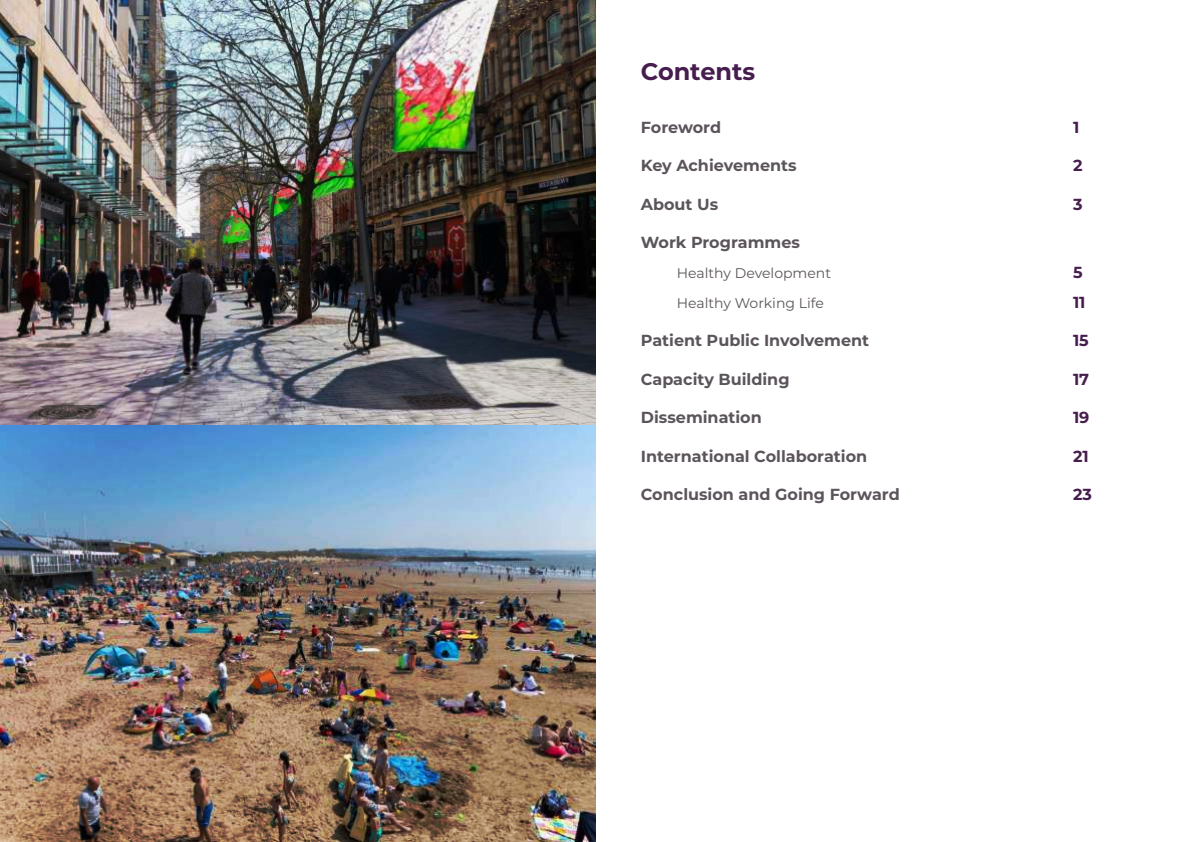
<style>
.page{position:relative;width:1191px;height:842px;background:#fff}
.page>*{position:absolute;margin:0;border:0;box-sizing:border-box;transform-origin:0 0}
.t1{font:700 24px "Montserrat";color:#461d4e}
.t2{font:700 16px "Montserrat";color:#5b555b}
.t3{font:700 16px "Montserrat";color:#461d4e}
.t4{font:700 16px "Montserrat";color:#461e4d}
.t5{font:14px "Montserrat";color:#5b555b}
</style>
<div class="page">
<img style="left:0;top:0;width:596px;height:842px">
<h1 class="t1" style="left:641px;top:60px;width:116px">Contents</h1>
<p class="t2" style="left:641px;top:119px;width:82px">Foreword</p>
<p class="t3" style="left:1073px;top:119px;width:8px">1</p>
<p class="t2" style="left:641px;top:158px;width:157px">Key Achievements</p>
<p class="t3" style="left:1073px;top:158px;width:11px">2</p>
<p class="t2" style="left:641px;top:196px;width:79px">About Us</p>
<p class="t4" style="left:1073px;top:196px;width:11px">3</p>
<p class="t2" style="left:641px;top:234px;width:161px">Work Programmes</p>
<p class="t5" style="left:677px;top:267px;width:156px">Healthy Development</p>
<p class="t3" style="left:1073px;top:264px;width:11px">5</p>
<p class="t5" style="left:677px;top:297px;width:148px">Healthy Working Life</p>
<p class="t3" style="left:1073px;top:294px;width:14px">11</p>
<p class="t2" style="left:641px;top:333px;width:230px">Patient Public Involvement</p>
<p class="t3" style="left:1073px;top:333px;width:17px">15</p>
<p class="t2" style="left:641px;top:371px;width:150px">Capacity Building</p>
<p class="t4" style="left:1073px;top:371px;width:18px">17</p>
<p class="t2" style="left:641px;top:410px;width:122px">Dissemination</p>
<p class="t4" style="left:1073px;top:410px;width:18px">19</p>
<p class="t2" style="left:641px;top:448px;width:228px">International Collaboration</p>
<p class="t3" style="left:1073px;top:448px;width:17px">21</p>
<p class="t2" style="left:641px;top:486px;width:260px">Conclusion and Going Forward</p>
<p class="t3" style="left:1073px;top:486px;width:20px">23</p>
</div>
